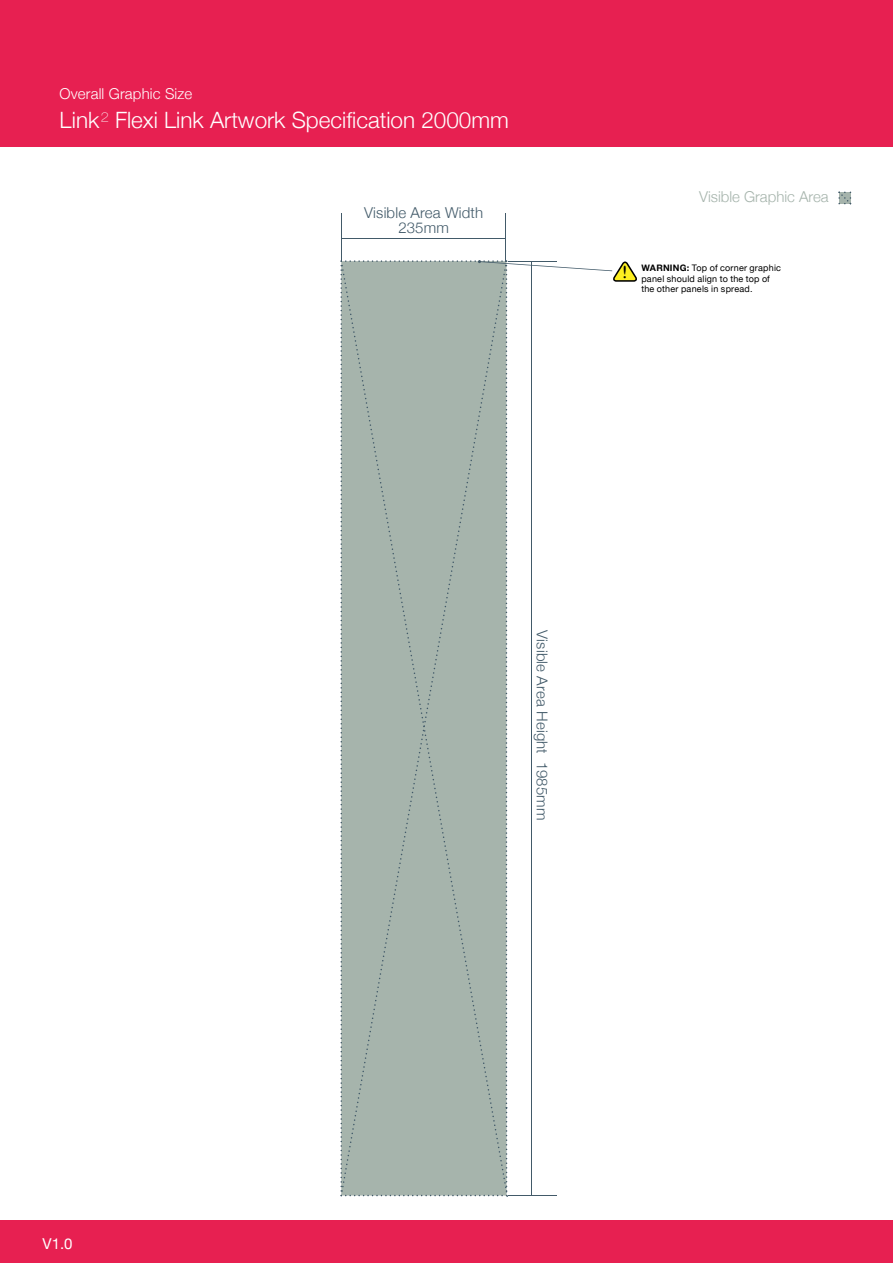
<style>
.page{position:relative;width:893px;height:1263px;background:#fff}
.page>*{position:absolute;margin:0;border:0;box-sizing:border-box;transform-origin:0 0}
.t1{font:300 22.5px "Helvetica Neue";color:#fff}
.t2{font:17.55px "Gill Sans";color:#000}
.t3{font:300 15px/15px "Helvetica Neue";letter-spacing:.01em;color:#425a69;text-align:center}
.t4{font:300 15px "Helvetica Neue";color:#a6b4ac}
.t5{font:300 15px "Helvetica Neue";letter-spacing:.01em;color:#fff}
.t6{font:15px "Helvetica Neue";color:#fff}
.t7{font:9px/10.5px "Helvetica Neue";letter-spacing:.025em;color:#000}
.s1{font-weight:200}
.s2{font-weight:700}
</style>
<div class="page">
<svg style="left:838px;top:192px;width:13px;height:12px"></svg>
<hr style="left:506px;top:213px;width:1px;height:48px;background:#425a69">
<hr style="left:342px;top:213px;width:1px;height:48px;background:#425a69">
<hr style="left:342px;top:238px;width:164px;height:1px;background:#425a69">
<svg style="left:340px;top:260px;width:297px;height:936px"></svg>
<div style="left:0;top:0;width:893px;height:147px;background:#e72051"></div>
<div style="left:0;top:1220px;width:893px;height:43px;background:#e72051"></div>
<h3 class="t5" style="left:60px;top:85px;width:134px">Overall Graphic Size</h3>
<h1 class="t1" style="left:60px;top:106px;width:451px">Link<span class="s1">²</span> Flexi Link Artwork Specification 2000mm</h1>
<h3 class="t3" style="left:364px;top:205px;width:121px">Visible Area Width<br>235mm</h3>
<h3 class="t4" style="left:699px;top:188px;width:131px">Visible Graphic Area</h3>
<h2 class="t2" style="left:623px;top:262px;width:6px">!</h2>
<p class="t7" style="left:641px;top:263px;width:141px"><span class="s2">WARNING:</span> Top of corner graphic panel should align to the top of the other panels in spread.</p>
<h3 class="t3" style="left:550px;top:630px;width:192px;rotate:90deg">Visible Area Height 1985mm</h3>
<h3 class="t6" style="left:43px;top:1234px;width:32px">V1.0</h3>
</div>
